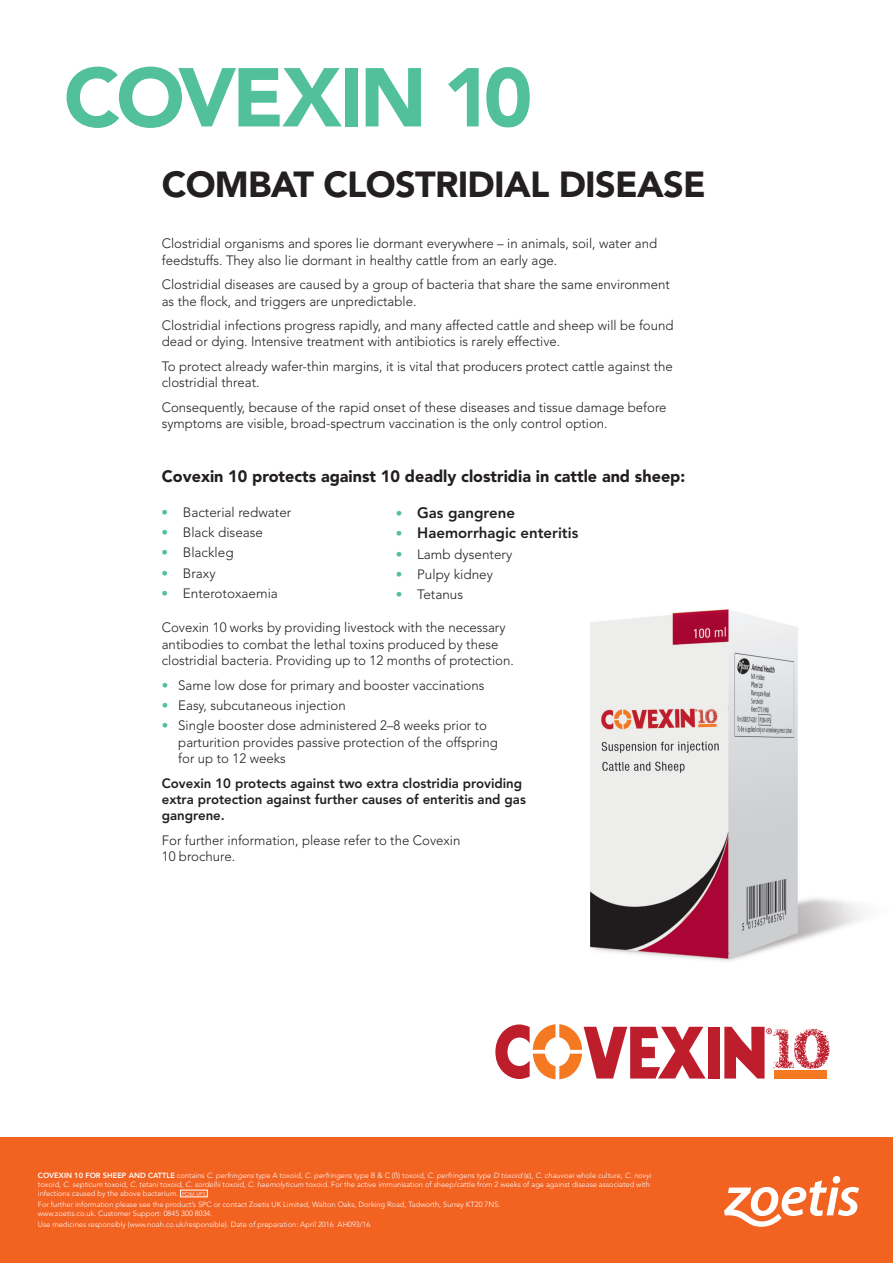
<style>
.page{position:relative;width:893px;height:1263px;background:#fff}
.page>*{position:absolute;margin:0;border:0;box-sizing:border-box;transform-origin:0 0}
.t1{font:900 82.5px "Avenir";letter-spacing:-.05em;color:#51c09b}
.t2{font:900 36px "Avenir";letter-spacing:-.02em;color:#231f20}
.t3{font:900 16.5px "Avenir";color:#231f20}
.t4{font:800 15px "Avenir";color:#231f20}
.t5{font:300 13.5px/16.2px "Avenir";color:#231f20}
.t6{font:800 13.5px/16.2px "Avenir";color:#231f20}
.t7{font:300 7.5px/9px "Avenir";color:#fff}
.s1{color:#51c09b}
.s2{font-weight:300;font-size:13.5px;color:#51c09b}
.s3{font-weight:800}
.s4{font-style:italic}
.s5{font-family:"Calibri";font-weight:400}
.s6{font-size:5.4px}
</style>
<div class="page">
<div style="left:0;top:1137px;width:893px;height:126px;background:#f26221"></div>
<div style="left:833px;top:1176px;width:7px;height:7px;background:#fff;border-radius:50%"></div>
<svg style="left:724px;top:1180px;width:135px;height:47px"></svg>
<img style="left:590px;top:609px;width:272px;height:352px">
<div style="left:708px;top:1027px;width:12px;height:51px;background:#be1d2c"></div>
<div style="left:774px;top:1070px;width:53px;height:9px;background:#f47921"></div>
<svg style="left:495px;top:1024px;width:211px;height:55px"></svg>
<svg style="left:724px;top:1027px;width:105px;height:51px"></svg>
<h1 class="t1" style="left:64px;top:48px;width:470px">COVEXIN 10</h1>
<h2 class="t2" style="left:162px;top:163px;width:545px">COMBAT CLOSTRIDIAL DISEASE</h2>
<p class="t5" style="left:162px;top:236px;width:497px">Clostridial organisms and spores lie dormant everywhere – in animals, soil, water and feedstuffs. They also lie dormant in healthy cattle from an early age.</p>
<p class="t5" style="left:162px;top:277px;width:510px">Clostridial diseases are caused by a group of bacteria that share the same environment as the flock, and triggers are unpredictable.</p>
<p class="t5" style="left:162px;top:317px;width:513px">Clostridial infections progress rapidly, and many affected cattle and sheep will be found dead or dying. Intensive treatment with antibiotics is rarely effective.</p>
<p class="t5" style="left:162px;top:358px;width:513px">To protect already wafer-thin margins, it is vital that producers protect cattle against the clostridial threat.</p>
<p class="t5" style="left:162px;top:399px;width:506px">Consequently, because of the rapid onset of these diseases and tissue damage before symptoms are visible, broad-spectrum vaccination is the only control option.</p>
<p class="t3" style="left:162px;top:466px;width:525px">Covexin 10 protects against 10 deadly clostridia in cattle and sheep:</p>
<p class="t5" style="left:162px;top:504px;width:131px"><span class="s1">•</span> Bacterial redwater</p>
<p class="t5" style="left:162px;top:524px;width:103px"><span class="s1">•</span> Black disease</p>
<p class="t5" style="left:162px;top:545px;width:73px"><span class="s1">•</span> Blackleg</p>
<p class="t5" style="left:162px;top:565px;width:56px"><span class="s1">•</span> Braxy</p>
<p class="t5" style="left:162px;top:585px;width:118px"><span class="s1">•</span> Enterotoxaemia</p>
<p class="t4" style="left:396px;top:503px;width:121px"><span class="s2">•</span> Gas gangrene</p>
<p class="t4" style="left:396px;top:524px;width:184px"><span class="s2">•</span> Haemorrhagic enteritis</p>
<p class="t5" style="left:396px;top:546px;width:118px"><span class="s1">•</span> Lamb dysentery</p>
<p class="t5" style="left:396px;top:566px;width:99px"><span class="s1">•</span> Pulpy kidney</p>
<p class="t5" style="left:396px;top:587px;width:69px"><span class="s1">•</span> Tetanus</p>
<p class="t5" style="left:162px;top:620px;width:354px">Covexin 10 works by providing livestock with the necessary antibodies to combat the lethal toxins produced by these clostridial bacteria. Providing up to 12 months of protection.</p>
<p class="t5" style="left:162px;top:677px;width:324px"><span class="s1">•</span> Same low dose for primary and booster vaccinations</p>
<p class="t5" style="left:162px;top:697px;width:185px"><span class="s1">•</span> Easy, subcutaneous injection</p>
<p class="t5" style="left:178px;top:718px;width:321px;text-indent:-16px"><span class="s1">•</span> Single booster dose administered 2–8 weeks prior to parturition provides passive protection of the offspring for up to 12 weeks</p>
<p class="t6" style="left:162px;top:775px;width:366px">Covexin 10 protects against two extra clostridia providing extra protection against further causes of enteritis and gas gangrene.</p>
<p class="t5" style="left:162px;top:832px;width:300px">For further information, please refer to the Covexin<br>10 brochure.</p>
<p class="t7" style="left:38px;top:1170px;width:615px"><span class="s3">COVEXIN 10 FOR SHEEP AND CATTLE</span> contains <span class="s4">C. perfringens</span> type A toxoid, <span class="s4">C. perfringens</span> type B &amp; C (ß) toxoid, <span class="s4">C. perfringens</span> type <span class="s4">D toxoid</span> (<span class="s5">ε</span>), <span class="s4">C. chauvoei</span> whole culture, <span class="s4">C. novyi </span>toxoid, <span class="s4">C. septicum</span> toxoid, <span class="s4">C. tetani</span> toxoid, <span class="s4">C. sordellii</span> toxoid, <span class="s4">C. haemolyticum</span> toxoid. For the active immunisation of sheep/cattle from 2 weeks of age against disease associated with infections caused by the above bacterium. <span class="s6">POM-VPS</span></p>
<p class="t7" style="left:38px;top:1199px;width:464px">For further information please see the product’s SPC or contact Zoetis UK Limited, Walton Oaks, Dorking Road, Tadworth, Surrey KT20 7NS. www.zoetis.co.uk. Customer Support: 0845 300 8034.</p>
<p class="t7" style="left:38px;top:1220px;width:334px">Use medicines responsibly (www.noah.co.uk/responsible). Date of preparation: April 2016 AH093/16</p>
</div>
